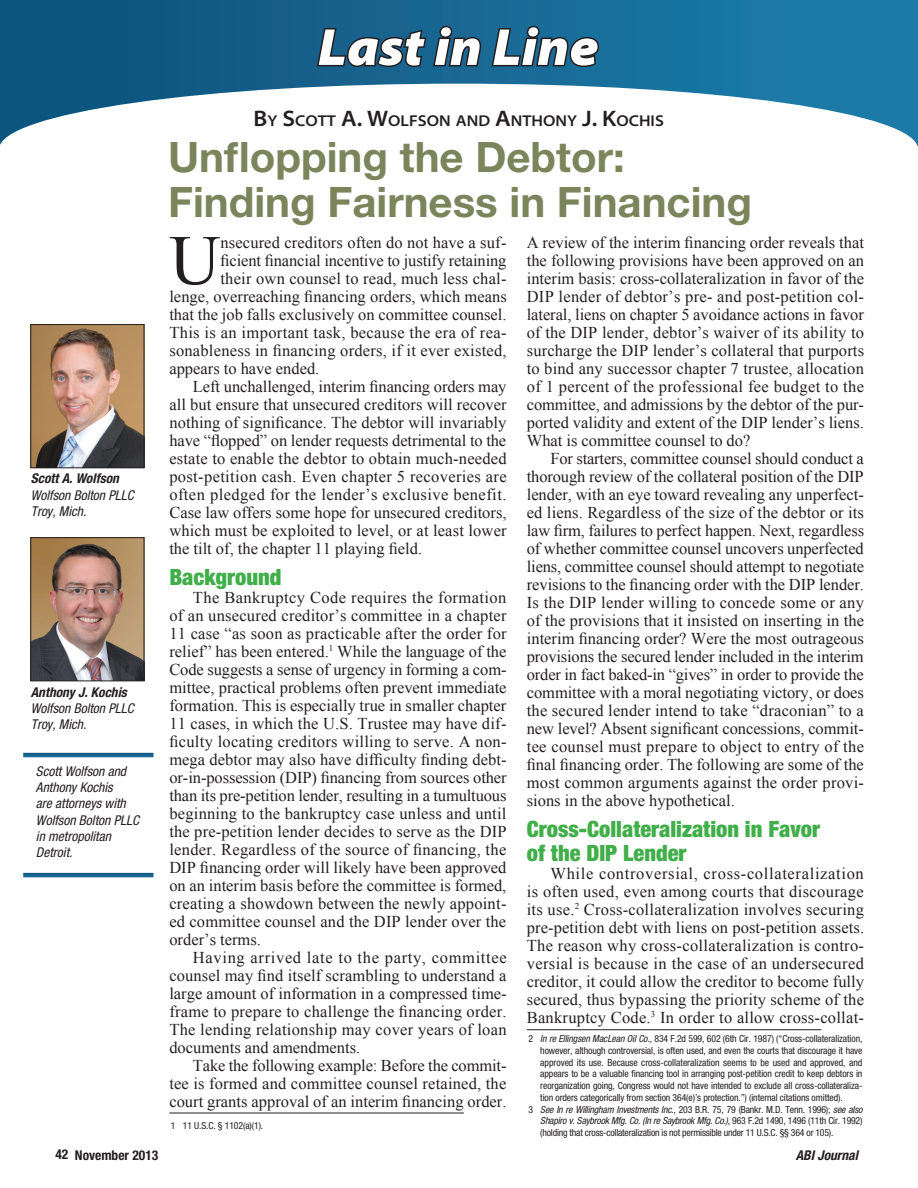
<style>
.page{position:relative;width:918px;height:1188px;background:#fff}
.page>*{position:absolute;margin:0;border:0;box-sizing:border-box;transform-origin:0 0}
.Body_text{font:70.8px "Times New Roman";color:#231f20}
.Page_Header{font:italic 900 semi-expanded 52.5px "Myriad Pro";color:#fff}
.Article_Headline_1{font:700 42px/45px "Helvetica Neue LT Std";color:#7c845c}
.Subhead_1{font:900 condensed 22.5px/24px "Helvetica Neue LT Std";color:#40ae49}
.Body_text-2{font:16.5px/18px "Times New Roman";color:#231f20;text-align:justify}
.Body_text-3{font:16.5px "Times New Roman";letter-spacing:.02em;color:#231f20}
.Author_Name_-_Top_of{font:600 semi-expanded 15.75px "Myriad Pro";color:#231f20}
.Author_Caption_2_Bio{font:italic condensed 13.5px/16.2px "Helvetica Neue LT Std";color:#231f20}
.Author_Caption_1{font:italic 700 condensed 13.5px "Helvetica Neue LT Std";color:#231f20}
.t1{font:700 condensed 13.5px "Helvetica Neue LT Std";color:#231f20}
.Footnote{font:condensed 9.75px/11.7px "Helvetica Neue LT Std";letter-spacing:-.01em;color:#231f20;text-align:justify}
.s1{font-size:22.5px}
.s2{font-style:italic}
</style>
<div class="page">
<div style="left:0;top:0;width:918px;height:146px;background:linear-gradient(to right,#0e517c,#1f7eab)"></div>
<svg style="left:0;top:84px;width:918px;height:62px"></svg>
<svg style="left:315px;top:24px;width:168px;height:45px;background:#1b506f"></svg>
<svg style="left:490px;top:24px;width:111px;height:45px;background:#1c5574"></svg>
<hr style="left:169px;top:1113px;width:295px;height:1px;background:#231f20">
<svg style="left:23px;top:753px;width:131px;height:4px"></svg>
<svg style="left:23px;top:873px;width:131px;height:4px"></svg>
<hr style="left:527px;top:1029px;width:294px;height:1px;background:#231f20">
<img style="left:32px;top:326px;width:110px;height:140px">
<div style="left:30px;top:324px;width:114px;height:144px;border:1px solid #231f20"></div>
<img style="left:32px;top:539px;width:110px;height:140px">
<div style="left:30px;top:537px;width:114px;height:144px;border:1px solid #231f20"></div>
<p class="Page_Header" style="left:318px;top:17px;width:282px">Last in Line</p>
<p class="Author_Name_-_Top_of" style="left:254px;top:112px;width:410px"><span class="s1">B</span>Y <span class="s1">S</span>COTT <span class="s1">A. W</span>OLFSON AND <span class="s1">A</span>NTHONY <span class="s1">J. K</span>OCHIS</p>
<p class="Author_Caption_1" style="left:31px;top:470px;width:90px">Scott A. Wolfson</p>
<p class="Author_Caption_2_Bio" style="left:31px;top:487px;width:105px">Wolfson Bolton PLLC<br>Troy, Mich.</p>
<p class="Author_Caption_1" style="left:31px;top:684px;width:98px">Anthony J. Kochis</p>
<p class="Author_Caption_2_Bio" style="left:31px;top:700px;width:105px">Wolfson Bolton PLLC<br>Troy, Mich.</p>
<p class="Author_Caption_2_Bio" style="left:36px;top:763px;width:105px">Scott Wolfson and<br>Anthony Kochis<br>are attorneys with<br>Wolfson Bolton PLLC in metropolitan<br>Detroit.</p>
<p class="Article_Headline_1" style="left:168px;top:134px;width:585px">Unflopping the Debtor:<br>Finding Fairness in Financing</p>
<p class="Body_text" style="left:169px;top:213px;width:53px">U</p>
<p class="Body_text-2" style="left:221px;top:233px;width:288px">nsecured creditors often do not have a suf-</p>
<p class="Body_text-2" style="left:221px;top:251px;width:288px">ficient financial incentive to justify retaining</p>
<p class="Body_text-2" style="left:221px;top:269px;width:288px">their own counsel to read, much less chal-</p>
<p class="Body_text-2" style="left:169px;top:287px;width:339px">lenge, overreaching financing orders, which means</p>
<p class="Body_text-2" style="left:169px;top:305px;width:339px">that the job falls exclusively on committee counsel.</p>
<p class="Body_text-3" style="left:169px;top:321px;width:339px">This is an important task, because the era of rea-</p>
<p class="Body_text-2" style="left:169px;top:341px;width:339px">sonableness in financing orders, if it ever existed,</p>
<p class="Body_text-2" style="left:169px;top:359px;width:152px">appears to have ended.</p>
<p class="Body_text-2" style="left:169px;top:377px;width:339px;text-indent:24px">Left unchallenged, interim financing orders may all but ensure that unsecured creditors will recover nothing of significance. The debtor will invariably have “flopped” on lender requests detrimental to the estate to enable the debtor to obtain much-needed post-petition cash. Even chapter 5 recoveries are often pledged for the lender’s exclusive benefit.<br>Case law offers some hope for unsecured creditors, which must be exploited to level, or at least lower the tilt of, the chapter 11 playing field.</p>
<p class="Subhead_1" style="left:169px;top:565px;width:114px">Background</p>
<p class="Body_text-2" style="left:169px;top:589px;width:339px;text-indent:24px">The Bankruptcy Code requires the formation of an unsecured creditor’s committee in a chapter 11 case “as soon as practicable after the order for relief” has been entered.<sup>1</sup> While the language of the Code suggests a sense of urgency in forming a com&shy;mittee, practical problems often prevent immediate formation. This is especially true in smaller chapter 11 cases, in which the U.S. Trustee may have dif&shy;ficulty locating creditors willing to serve. A non&shy;mega debtor may also have difficulty finding debt&shy;or-in-possession (DIP) financing from sources other than its pre-petition lender, resulting in a tumultuous beginning to the bankruptcy case unless and until the pre-petition lender decides to serve as the DIP lender. Regardless of the source of financing, the DIP financing order will likely have been approved on an interim basis before the committee is formed, creating a showdown between the newly appoint&shy;ed committee counsel and the DIP lender over the order’s terms.</p>
<p class="Body_text-2" style="left:169px;top:949px;width:339px;text-indent:24px">Having arrived late to the party, committee counsel may find itself scrambling to understand a large amount of information in a compressed time&shy;frame to prepare to challenge the financing order.<br>The lending relationship may cover years of loan documents and amendments.</p>
<p class="Body_text-2" style="left:169px;top:1057px;width:339px;text-indent:24px">Take the following example: Before the commit&shy;tee is formed and committee counsel retained, the court grants approval of an interim financing order.</p>
<p class="Footnote" style="left:171px;top:1120px;width:94px">1 11 U.S.C. § 1102(a)(1).</p>
<p class="Body_text-2" style="left:527px;top:233px;width:339px">A review of the interim financing order reveals that the following provisions have been approved on an interim basis: cross-collateralization in favor of the DIP lender of debtor’s pre- and post-petition col&shy;lateral, liens on chapter 5 avoidance actions in favor of the DIP lender, debtor’s waiver of its ability to surcharge the DIP lender’s collateral that purports to bind any successor chapter 7 trustee, allocation of 1 percent of the professional fee budget to the committee, and admissions by the debtor of the pur&shy;ported validity and extent of the DIP lender’s liens.<br>What is committee counsel to do?</p>
<p class="Body_text-2" style="left:527px;top:449px;width:339px;text-indent:24px">For starters, committee counsel should conduct a thorough review of the collateral position of the DIP lender, with an eye toward revealing any unperfect&shy;ed liens. Regardless of the size of the debtor or its law firm, failures to perfect happen. Next, regardless of whether committee counsel uncovers unperfected liens, committee counsel should attempt to negotiate revisions to the financing order with the DIP lender.<br>Is the DIP lender willing to concede some or any of the provisions that it insisted on inserting in the interim financing order? Were the most outrageous provisions the secured lender included in the interim order in fact baked-in “gives” in order to provide the committee with a moral negotiating victory, or does the secured lender intend to take “draconian” to a new level? Absent significant concessions, commit&shy;tee counsel must prepare to object to entry of the final financing order. The following are some of the most common arguments against the order provi&shy;sions in the above hypothetical.</p>
<p class="Subhead_1" style="left:527px;top:817px;width:295px">Cross-Collateralization in Favor of the DIP Lender</p>
<p class="Body_text-2" style="left:527px;top:865px;width:339px;text-indent:24px">While controversial, cross-collateralization is often used, even among courts that discourage its use.<sup>2</sup> Cross-collateralization involves securing pre-petition debt with liens on post-petition assets.<br>The reason why cross-collateralization is contro&shy;versial is because in the case of an undersecured creditor, it could allow the creditor to become fully secured, thus bypassing the priority scheme of the Bankruptcy Code.<sup>3</sup> In order to allow cross-collat-</p>
<p class="Footnote" style="left:540px;top:1033px;width:324px;text-indent:-12px">2 <span class="s2">In re Ellingsen MacLean Oil Co.</span>, 834 F.2d 599, 602 (6th Cir. 1987) (“Cross-collateralization, however, although controversial, is often used, and even the courts that discourage it have approved its use. Because cross-collateralization seems to be used and approved, and appears to be a valuable financing tool in arranging post-petition credit to keep debtors in reorganization going, Congress would not have intended to exclude all cross-collateraliza&shy;tion orders categorically from section 364(e)’s protection.”) (internal citations omitted).</p>
<p class="Footnote" style="left:540px;top:1103px;width:324px;text-indent:-12px">3 <span class="s2">See In re Willingham Investments Inc.</span>, 203 B.R. 75, 79 (Bankr. M.D. Tenn. 1996); <span class="s2">see also Shapiro v. Saybrook Mfg. Co. (In re Saybrook Mfg. Co.)</span>, 963 F.2d 1490, 1496 (11th Cir. 1992) (holding that cross-collateralization is not permissible under 11 U.S.C. §§ 364 or 105).</p>
<p class="t1" style="left:55px;top:1147px;width:104px">42 November 2013</p>
<p class="Author_Caption_1" style="left:796px;top:1147px;width:64px">ABI Journal</p>
</div>
